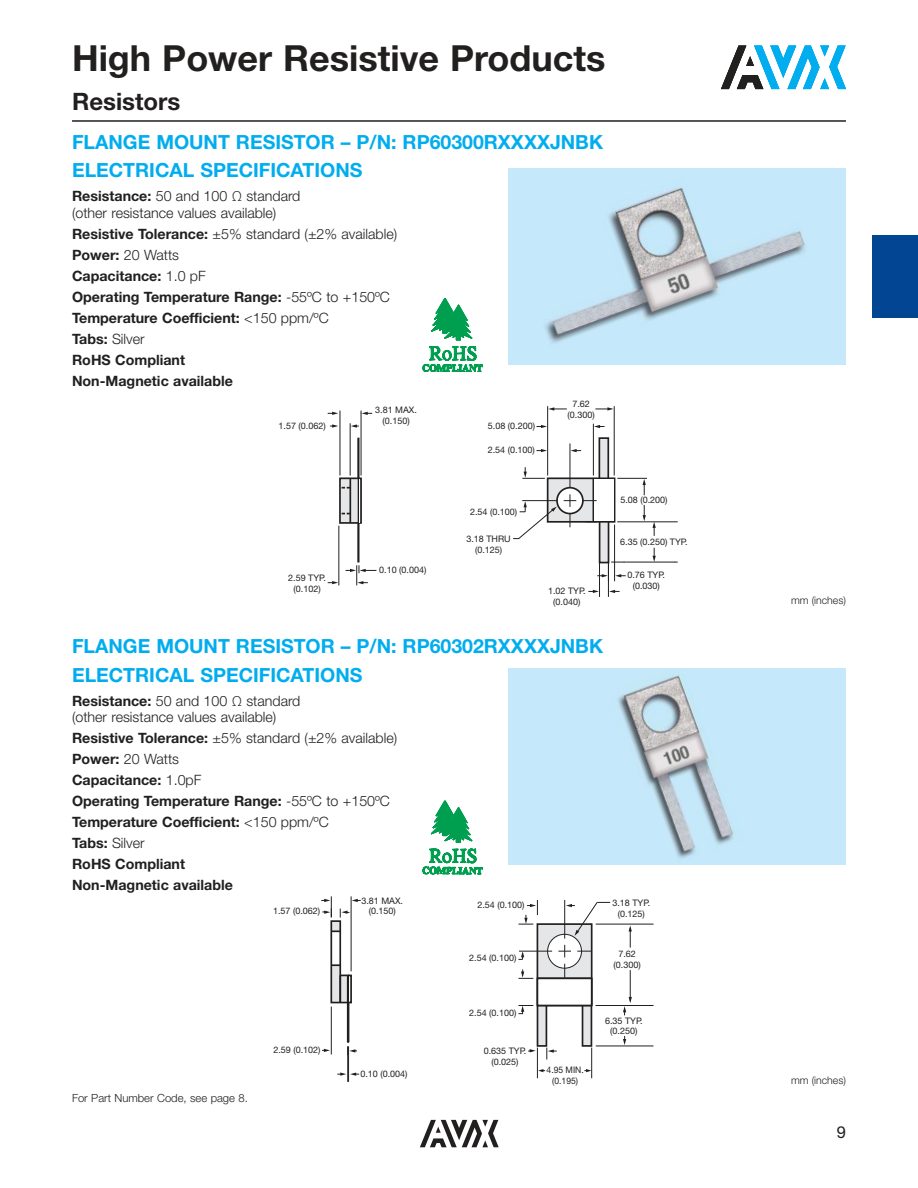
<style>
.page{position:relative;width:918px;height:1188px;background:#fff}
.page>*{position:absolute;margin:0;border:0;box-sizing:border-box;transform-origin:0 0}
.t1{font:700 36px "Helvetica Neue LT Std";color:#221f1f}
.t2{font:700 24px "Helvetica Neue LT Std";color:#221f1f}
.t3{font:700 19.5px/28.5px "Helvetica Neue LT Std";color:#00adee}
.t4{font:16.5px "Helvetica Neue LT Std";color:#221f1f}
.t5{font:700 14.25px/21px "Helvetica Neue LT Std";color:#221f1f}
.t6{font:300 14.25px/16.5px "Helvetica Neue LT Std";color:#221f1f}
.t7{font:300 11.25px "Helvetica Neue LT Std";color:#221f1f}
.t8{font:300 10.5px "Helvetica Neue LT Std";color:#221f1f}
.t9{font:9px/10.8px "Helvetica Neue LT Std";color:#221f1f;text-align:center}
.t10{font:9px/10.8px "Helvetica Neue LT Std";color:#221f1f;text-align:center;scale:.95 1}
.s1{font-weight:700}
.s2{font-weight:300}
</style>
<div class="page">
<svg style="left:420px;top:1120px;width:79px;height:27px"></svg>
<hr style="left:72px;top:120px;width:774px;height:2px;background:#221f1f">
<div style="left:583px;top:1005px;width:8px;height:41px;background:#e5e6e7"></div>
<div style="left:582px;top:1005px;width:10px;height:42px;border:2px solid #221f1f"></div>
<div style="left:537px;top:1005px;width:9px;height:41px;background:#e5e6e7"></div>
<div style="left:537px;top:1005px;width:10px;height:42px;border:2px solid #221f1f"></div>
<svg style="left:337px;top:1072px;width:22px;height:4px"></svg>
<svg style="left:347px;top:1042px;width:10px;height:13px"></svg>
<hr style="left:347px;top:1046px;width:1px;height:36px;background:#221f1f">
<hr style="left:348px;top:1046px;width:1px;height:36px;background:#221f1f">
<hr style="left:347px;top:1003px;width:2px;height:39px;background:#221f1f">
<hr style="left:331px;top:1007px;width:1px;height:47px;background:#221f1f">
<svg style="left:322px;top:1049px;width:8px;height:3px"></svg>
<svg style="left:321px;top:896px;width:40px;height:108px"></svg>
<hr style="left:351px;top:896px;width:1px;height:75px;background:#221f1f">
<svg style="left:629px;top:925px;width:3px;height:23px"></svg>
<hr style="left:630px;top:970px;width:1px;height:31px;background:#221f1f">
<hr style="left:596px;top:924px;width:58px;height:1px;background:#221f1f">
<hr style="left:596px;top:1005px;width:58px;height:1px;background:#221f1f">
<svg style="left:623px;top:997px;width:9px;height:18px"></svg>
<svg style="left:623px;top:1036px;width:3px;height:9px"></svg>
<hr style="left:591px;top:1048px;width:1px;height:30px;background:#221f1f">
<hr style="left:596px;top:1046px;width:57px;height:1px;background:#221f1f">
<svg style="left:528px;top:1049px;width:8px;height:3px"></svg>
<svg style="left:538px;top:1069px;width:7px;height:3px"></svg>
<svg style="left:584px;top:1069px;width:7px;height:3px"></svg>
<hr style="left:537px;top:1048px;width:1px;height:30px;background:#221f1f">
<svg style="left:547px;top:1048px;width:10px;height:11px"></svg>
<svg style="left:518px;top:900px;width:92px;height:114px"></svg>
<svg style="left:342px;top:480px;width:16px;height:41px"></svg>
<div style="left:339px;top:477px;width:23px;height:47px;border:2px solid #221f1f"></div>
<hr style="left:627px;top:562px;width:51px;height:1px;background:#221f1f">
<hr style="left:617px;top:522px;width:61px;height:1px;background:#221f1f">
<svg style="left:588px;top:590px;width:11px;height:3px"></svg>
<svg style="left:609px;top:590px;width:11px;height:3px"></svg>
<hr style="left:608px;top:552px;width:1px;height:45px;background:#221f1f">
<hr style="left:599px;top:552px;width:1px;height:45px;background:#221f1f">
<hr style="left:614px;top:525px;width:1px;height:56px;background:#221f1f">
<svg style="left:597px;top:552px;width:30px;height:29px"></svg>
<svg style="left:522px;top:467px;width:23px;height:12px"></svg>
<svg style="left:328px;top:581px;width:10px;height:3px"></svg>
<hr style="left:339px;top:526px;width:1px;height:59px;background:#221f1f">
<svg style="left:360px;top:412px;width:12px;height:3px"></svg>
<svg style="left:328px;top:412px;width:10px;height:3px"></svg>
<hr style="left:361px;top:411px;width:1px;height:65px;background:#221f1f">
<hr style="left:340px;top:411px;width:1px;height:65px;background:#221f1f">
<svg style="left:643px;top:479px;width:3px;height:16px"></svg>
<svg style="left:643px;top:505px;width:3px;height:16px"></svg>
<hr style="left:617px;top:478px;width:30px;height:1px;background:#221f1f">
<svg style="left:548px;top:407px;width:19px;height:4px"></svg>
<svg style="left:595px;top:407px;width:19px;height:4px"></svg>
<hr style="left:547px;top:406px;width:1px;height:70px;background:#221f1f">
<hr style="left:614px;top:406px;width:1px;height:70px;background:#221f1f">
<svg style="left:537px;top:425px;width:10px;height:3px"></svg>
<svg style="left:594px;top:425px;width:11px;height:3px"></svg>
<hr style="left:593px;top:424px;width:1px;height:52px;background:#221f1f">
<svg style="left:537px;top:449px;width:10px;height:3px"></svg>
<svg style="left:571px;top:449px;width:10px;height:3px"></svg>
<svg style="left:330px;top:424px;width:8px;height:4px"></svg>
<svg style="left:351px;top:424px;width:8px;height:4px"></svg>
<hr style="left:350px;top:423px;width:1px;height:53px;background:#221f1f">
<svg style="left:357px;top:438px;width:3px;height:40px"></svg>
<svg style="left:340px;top:487px;width:9px;height:2px"></svg>
<hr style="left:349px;top:478px;width:2px;height:45px;background:#221f1f">
<hr style="left:358px;top:478px;width:1px;height:45px;background:#221f1f">
<svg style="left:346px;top:523px;width:30px;height:62px"></svg>
<div style="left:600px;top:522px;width:9px;height:41px;background:#e5e6e7"></div>
<div style="left:599px;top:521px;width:10px;height:42px;border:2px solid #221f1f"></div>
<div style="left:599px;top:438px;width:9px;height:41px;background:#e5e6e7"></div>
<div style="left:599px;top:437px;width:10px;height:42px;border:2px solid #221f1f"></div>
<div style="left:548px;top:478px;width:67px;height:44px;background:#e5e6e7"></div>
<div style="left:547px;top:477px;width:68px;height:46px;border:2px solid #221f1f"></div>
<svg style="left:557px;top:488px;width:26px;height:26px"></svg>
<div style="left:556px;top:487px;width:28px;height:27px;border:2px solid #221f1f;border-radius:50%"></div>
<hr style="left:593px;top:478px;width:1px;height:44px;background:#221f1f">
<svg style="left:586px;top:521px;width:14px;height:2px"></svg>
<div style="left:594px;top:479px;width:20px;height:42px;background:#fff"></div>
<hr style="left:359px;top:479px;width:1px;height:43px;background:#fff">
<hr style="left:570px;top:443px;width:1px;height:45px;background:#221f1f">
<svg style="left:583px;top:500px;width:14px;height:1px"></svg>
<svg style="left:513px;top:491px;width:63px;height:48px"></svg>
<svg style="left:653px;top:522px;width:3px;height:14px"></svg>
<svg style="left:653px;top:548px;width:3px;height:14px"></svg>
<img style="left:508px;top:169px;width:338px;height:195px">
<img style="left:508px;top:668px;width:338px;height:196px">
<svg style="left:422px;top:298px;width:61px;height:74px"></svg>
<svg style="left:422px;top:800px;width:61px;height:75px"></svg>
<div style="left:873px;top:235px;width:45px;height:83px;background:#024693"></div>
<svg style="left:721px;top:46px;width:125px;height:43px"></svg>
<h1 class="t1" style="left:72px;top:44px;width:535px">High Power Resistive Products</h1>
<h2 class="t2" style="left:72px;top:92px;width:110px">Resistors</h2>
<h3 class="t3" style="left:72px;top:129px;width:533px">FLANGE MOUNT RESISTOR – P/N: RP60300RXXXXJNBK<br>ELECTRICAL SPECIFICATIONS</h3>
<p class="t6" style="left:72px;top:189px;width:230px"><span class="s1">Resistance:</span> 50 and 100 Ω standard (other resistance values available)</p>
<p class="t5" style="left:72px;top:225px;width:327px">Resistive Tolerance: <span class="s2">±5% standard (±2% available)<br></span>Power: <span class="s2">20 Watts<br></span>Capacitance: <span class="s2">1.0 pF<br></span>Operating Temperature Range: <span class="s2">-55ºC to +150ºC<br></span>Temperature Coefficient: <span class="s2">&lt;150 ppm/ºC<br></span>Tabs: <span class="s2">Silver<br></span>RoHS Compliant<br>Non-Magnetic available</p>
<p class="t9" style="left:279px;top:421px;width:49px">1.57 (0.062)</p>
<p class="t9" style="left:375px;top:405px;width:43px">3.81 MAX. (0.150)</p>
<p class="t9" style="left:488px;top:421px;width:49px">5.08 (0.200)</p>
<p class="t9" style="left:488px;top:445px;width:49px">2.54 (0.100)</p>
<p class="t9" style="left:568px;top:399px;width:29px">7.62 (0.300)</p>
<p class="t9" style="left:288px;top:573px;width:39px">2.59 TYP. (0.102)</p>
<p class="t9" style="left:379px;top:565px;width:49px">0.10 (0.004)</p>
<p class="t9" style="left:470px;top:507px;width:49px">2.54 (0.100)</p>
<p class="t9" style="left:466px;top:534px;width:46px">3.18 THRU (0.125)</p>
<p class="t9" style="left:548px;top:586px;width:39px">1.02 TYP. (0.040)</p>
<p class="t9" style="left:620px;top:495px;width:49px">5.08 (0.200)</p>
<p class="t9" style="left:620px;top:537px;width:69px">6.35 (0.250) TYP.</p>
<p class="t9" style="left:627px;top:571px;width:39px">0.76 TYP. (0.030)</p>
<h3 class="t3" style="left:72px;top:634px;width:533px">FLANGE MOUNT RESISTOR – P/N: RP60302RXXXXJNBK<br>ELECTRICAL SPECIFICATIONS</h3>
<p class="t6" style="left:72px;top:694px;width:230px"><span class="s1">Resistance:</span> 50 and 100 Ω standard (other resistance values available)</p>
<p class="t5" style="left:72px;top:729px;width:327px">Resistive Tolerance: <span class="s2">±5% standard (±2% available)<br></span>Power: <span class="s2">20 Watts<br></span>Capacitance: <span class="s2">1.0pF<br></span>Operating Temperature Range: <span class="s2">-55ºC to +150ºC<br></span>Temperature Coefficient: <span class="s2">&lt;150 ppm/ºC<br></span>Tabs: <span class="s2">Silver<br></span>RoHS Compliant<br>Non-Magnetic available</p>
<p class="t9" style="left:273px;top:907px;width:49px">1.57 (0.062)</p>
<p class="t9" style="left:361px;top:896px;width:43px">3.81 MAX. (0.150)</p>
<p class="t9" style="left:477px;top:900px;width:49px">2.54 (0.100)</p>
<p class="t9" style="left:612px;top:898px;width:39px">3.18 TYP. (0.125)</p>
<p class="t9" style="left:469px;top:954px;width:49px">2.54 (0.100)</p>
<p class="t9" style="left:614px;top:949px;width:29px">7.62 (0.300)</p>
<p class="t7" style="left:72px;top:1093px;width:177px">For Part Number Code, see page 8.</p>
<p class="t9" style="left:273px;top:1045px;width:49px">2.59 (0.102)</p>
<p class="t9" style="left:360px;top:1069px;width:49px">0.10 (0.004)</p>
<p class="t9" style="left:469px;top:1008px;width:49px">2.54 (0.100)</p>
<p class="t9" style="left:484px;top:1046px;width:44px">0.635 TYP. (0.025)</p>
<p class="t10" style="left:547px;top:1066px;width:41px">4.95 MIN. (0.195)</p>
<p class="t9" style="left:605px;top:1016px;width:39px">6.35 TYP. (0.250)</p>
<p class="t8" style="left:791px;top:596px;width:56px">mm (inches)</p>
<p class="t8" style="left:791px;top:1076px;width:56px">mm (inches)</p>
<p class="t4" style="left:837px;top:1122px;width:11px">9</p>
</div>
